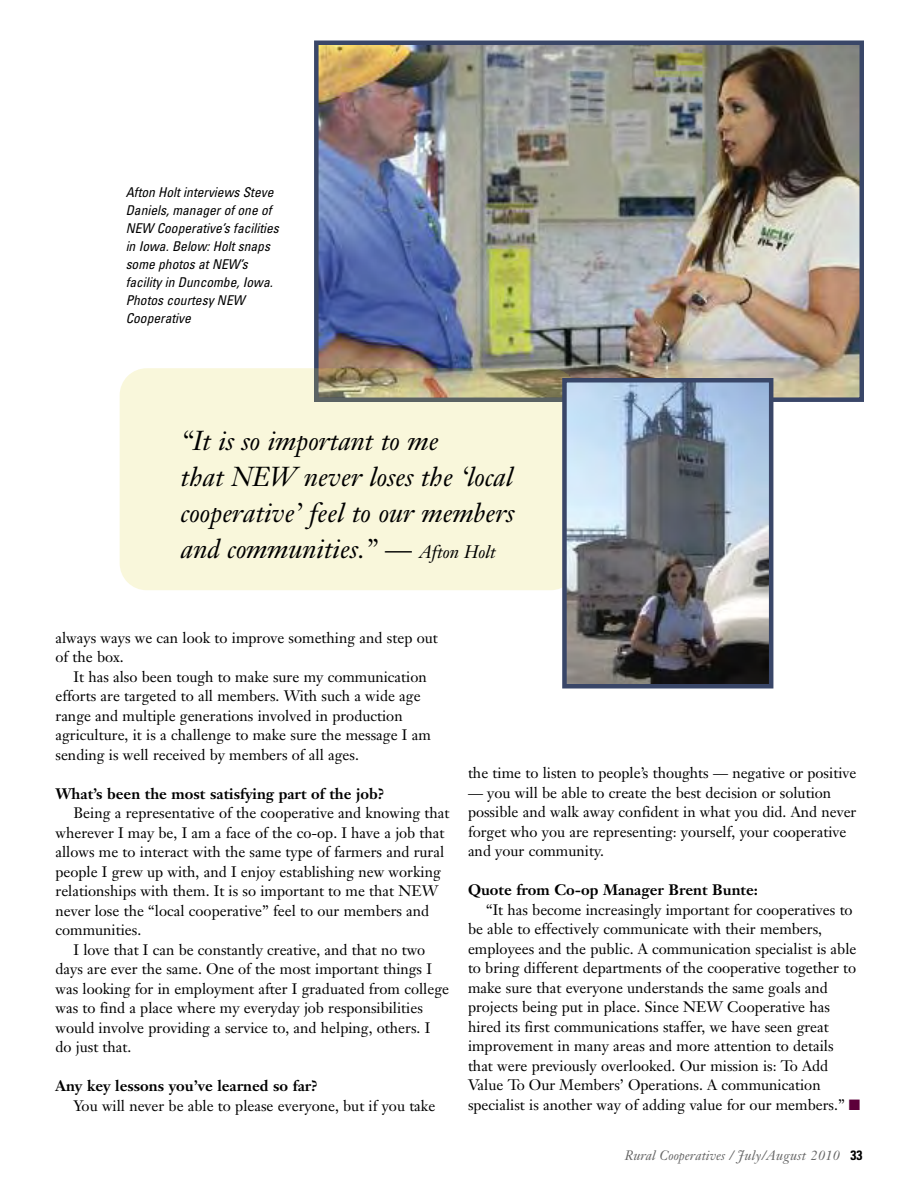
<style>
.page{position:relative;width:918px;height:1188px;background:#fff}
.page>*{position:absolute;margin:0;border:0;box-sizing:border-box;transform-origin:0 0}
.t1{font:italic 27px/36px "Janson Text";color:#000}
.t2{font:15px/19.5px "Janson Text";color:#000}
.t3{font:700 15px "Janson Text";color:#000}
.t4{font:italic condensed 13.5px/18px "Univers";color:#000}
.t5{font:italic 13.5px "Janson Text";color:#666}
.s1{font-size:18px}
.s2{color:#5d003a}
.s3{font-family:"Univers";font-weight:700;font-style:normal;font-stretch:condensed;color:#000}
</style>
<div class="page">
<img style="left:319px;top:45px;width:540px;height:352px">
<div style="left:314px;top:40px;width:550px;height:362px;border:4px solid #394668"></div>
<div style="left:120px;top:368px;width:442px;height:222px;background:#f9f7db"></div>
<svg style="left:314px;top:368px;width:248px;height:34px"></svg>
<img style="left:319px;top:368px;width:259px;height:29px">
<img style="left:567px;top:383px;width:201px;height:300px">
<div style="left:562px;top:378px;width:211px;height:310px;border:4px solid #394668"></div>
<p class="t4" style="left:126px;top:184px;width:155px">Afton Holt interviews Steve<br>Daniels, manager of one of<br>NEW Cooperative’s facilities in Iowa. Below: Holt snaps some photos at NEW’s facility in Duncombe, Iowa.<br>Photos courtesy NEW<br>Cooperative</p>
<h1 class="t1" style="left:181px;top:425px;width:335px">“It is so important to me<br>that NEW never loses the ‘local cooperative’ feel to our members and communities.” — <span class="s1">Afton Holt</span></h1>
<p class="t2" style="left:56px;top:629px;width:384px">always ways we can look to improve something and step out of the box.</p>
<p class="t2" style="left:56px;top:668px;width:377px;text-indent:18px">It has also been tough to make sure my communication efforts are targeted to all members. With such a wide age range and multiple generations involved in production agriculture, it is a challenge to make sure the message I am sending is well received by members of all ages.</p>
<p class="t3" style="left:56px;top:788px;width:330px">What’s been the most satisfying part of the job?</p>
<p class="t2" style="left:74px;top:805px;width:378px">Being a representative of the cooperative and knowing that</p>
<p class="t2" style="left:56px;top:824px;width:391px">wherever I may be, I am a face of the co-op. I have a job that</p>
<p class="t2" style="left:56px;top:844px;width:390px">allows me to interact with the same type of farmers and rural</p>
<p class="t2" style="left:56px;top:863px;width:387px">people I grew up with, and I enjoy establishing new working</p>
<p class="t2" style="left:56px;top:883px;width:384px">relationships with them. It is so important to me that NEW</p>
<p class="t2" style="left:56px;top:902px;width:375px">never lose the “local cooperative” feel to our members and</p>
<p class="t2" style="left:56px;top:922px;width:87px">communities.</p>
<p class="t2" style="left:74px;top:941px;width:353px">I love that I can be constantly creative, and that no two</p>
<p class="t2" style="left:56px;top:961px;width:378px">days are ever the same. One of the most important things I</p>
<p class="t2" style="left:56px;top:980px;width:395px">was looking for in employment after I graduated from college</p>
<p class="t2" style="left:56px;top:1000px;width:369px">was to find a place where my everyday job responsibilities</p>
<p class="t2" style="left:56px;top:1019px;width:376px">would involve providing a service to, and helping, others. I</p>
<p class="t2" style="left:56px;top:1039px;width:77px">do just that.</p>
<p class="t3" style="left:56px;top:1080px;width:264px">Any key lessons you’ve learned so far?</p>
<p class="t2" style="left:74px;top:1097px;width:363px">You will never be able to please everyone, but if you take</p>
<p class="t2" style="left:468px;top:765px;width:390px">the time to listen to people’s thoughts — negative or positive</p>
<p class="t2" style="left:468px;top:785px;width:390px">— you will be able to create the best decision or solution possible and walk away confident in what you did. And never forget who you are representing: yourself, your cooperative and your community.</p>
<p class="t3" style="left:468px;top:884px;width:292px">Quote from Co-op Manager Brent Bunte:</p>
<p class="t2" style="left:468px;top:902px;width:394px;text-indent:18px">“It has become increasingly important for cooperatives to be able to effectively communicate with their members, employees and the public. A communication specialist is able to bring different departments of the cooperative together to make sure that everyone understands the same goals and projects being put in place. Since NEW Cooperative has hired its first communications staffer, we have seen great improvement in many areas and more attention to details that were previously overlooked. Our mission is: To Add Value To Our Members’ Operations. A communication specialist is another way of adding value for our members.” <span class="s2">■</span></p>
<p class="t5" style="left:625px;top:1150px;width:239px">Rural Cooperatives / July/August 2010 <span class="s3">33</span></p>
</div>
